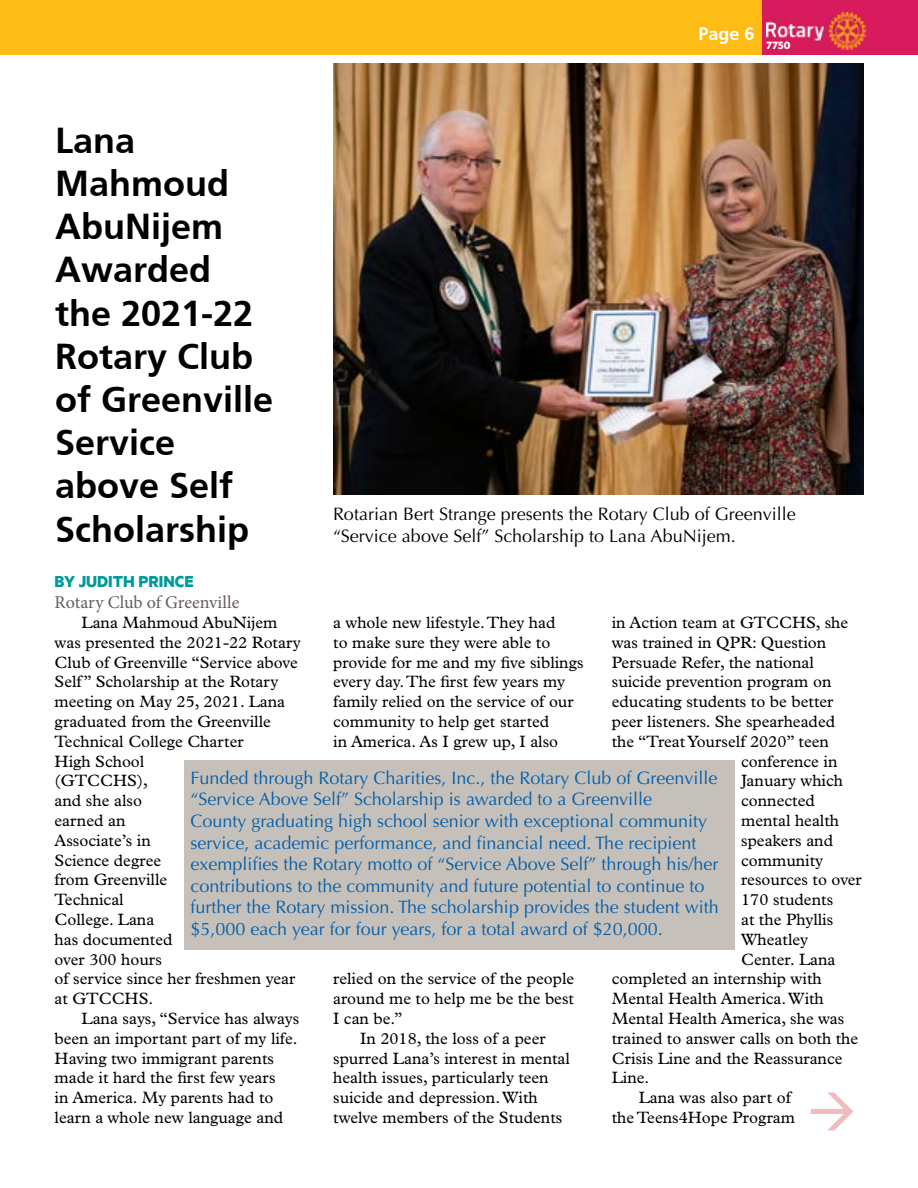
<style>
.page{position:relative;width:918px;height:1188px;background:#fff}
.page>*{position:absolute;margin:0;border:0;box-sizing:border-box;transform-origin:0 0}
.t1{font:700 36px/43.2px "Frutiger";color:#000}
.t2{font:18px/21.6px "Optima";color:#055eaa}
.t3{font:18px/21.6px "Optima";color:#000}
.t4{font:18px "Minion Pro";color:#675d58}
.t5{font:700 18px "Metric";color:#099}
.t6{font:700 18px "Frutiger";color:#fff}
.t7{font:16.5px/19.8px "Plantin MT Std";color:#000}
.t8{font:700 12px "Metric";color:#fff}
</style>
<div class="page">
<div style="left:761px;top:0;width:157px;height:55px;background:#d81b5d"></div>
<div style="left:0;top:0;width:761px;height:55px;background:#fdbd16"></div>
<img style="left:766px;top:13px;width:100px;height:37px">
<img style="left:333px;top:63px;width:531px;height:432px">
<div style="left:184px;top:761px;width:550px;height:189px;background:#c5c1ba"></div>
<h1 class="t1" style="left:55px;top:118px;width:220px">Lana<br>Mahmoud<br>AbuNijem<br>Awarded the 2021-22<br>Rotary Club of Greenville<br>Service above Self<br>Scholarship</h1>
<p class="t6" style="left:699px;top:23px;width:58px">Page 6</p>
<p class="t8" style="left:766px;top:38px;width:25px">7750</p>
<p class="t3" style="left:333px;top:503px;width:464px">Rotarian Bert Strange presents the Rotary Club of Greenville “Service above Self” Scholarship to Lana AbuNijem.</p>
<p class="t5" style="left:55px;top:570px;width:141px">BY JUDITH PRINCE</p>
<p class="t4" style="left:55px;top:590px;width:186px">Rotary Club of Greenville</p>
<p class="t7" style="left:55px;top:613px;width:248px;text-indent:27px">Lana Mahmoud AbuNijem was presented the 2021-22 Rotary<br>Club of Greenville “Service above<br>Self” Scholarship at the Rotary meeting on May 25, 2021. Lana graduated from the Greenville<br>Technical College Charter<br>High School<br>(GTCCHS),<br>and she also<br>earned an<br>Associate’s in<br>Science degree<br>from Greenville<br>Technical<br>College. Lana<br>has documented<br>over 300 hours<br>of service since her freshmen year at GTCCHS.</p>
<p class="t7" style="left:55px;top:1009px;width:246px;text-indent:27px">Lana says, “Service has always been an important part of my life.<br>Having two immigrant parents made it hard the first few years<br>in America. My parents had to learn a whole new language and</p>
<p class="t7" style="left:333px;top:613px;width:252px">a whole new lifestyle. They had<br>to make sure they were able to provide for me and my five siblings every day. The first few years my family relied on the service of our community to help get started<br>in America. As I grew up, I also</p>
<p class="t7" style="left:612px;top:613px;width:238px">in Action team at GTCCHS, she</p>
<p class="t7" style="left:612px;top:632px;width:216px">was trained in QPR: Question</p>
<p class="t7" style="left:612px;top:652px;width:204px">Persuade Refer, the national</p>
<p class="t7" style="left:612px;top:672px;width:221px">suicide prevention program on</p>
<p class="t7" style="left:612px;top:692px;width:223px">educating students to be better</p>
<p class="t7" style="left:612px;top:712px;width:225px">peer listeners. She spearheaded</p>
<p class="t7" style="left:612px;top:731px;width:219px">the “Treat Yourself 2020” teen</p>
<p class="t7" style="left:741px;top:751px;width:98px">conference in</p>
<p class="t7" style="left:741px;top:771px;width:103px">January which</p>
<p class="t7" style="left:741px;top:791px;width:75px">connected</p>
<p class="t7" style="left:741px;top:811px;width:100px">mental health</p>
<p class="t7" style="left:741px;top:830px;width:94px">speakers and</p>
<p class="t7" style="left:741px;top:850px;width:84px">community</p>
<p class="t7" style="left:741px;top:870px;width:122px">resources to over</p>
<p class="t7" style="left:741px;top:890px;width:94px">170 students</p>
<p class="t7" style="left:741px;top:910px;width:94px">at the Phyllis</p>
<p class="t7" style="left:741px;top:929px;width:69px">Wheatley</p>
<p class="t7" style="left:741px;top:949px;width:96px">Center. Lana</p>
<p class="t7" style="left:612px;top:969px;width:211px">completed an internship with</p>
<p class="t7" style="left:612px;top:989px;width:214px">Mental Health America. With</p>
<p class="t7" style="left:612px;top:1009px;width:234px">Mental Health America, she was</p>
<p class="t7" style="left:612px;top:1028px;width:248px">trained to answer calls on both the</p>
<p class="t7" style="left:612px;top:1048px;width:232px">Crisis Line and the Reassurance</p>
<p class="t7" style="left:612px;top:1068px;width:39px">Line.</p>
<p class="t7" style="left:639px;top:1088px;width:154px">Lana was also part of</p>
<p class="t7" style="left:612px;top:1108px;width:185px">the Teens4Hope Program</p>
<p class="t2" style="left:190px;top:767px;width:530px">Funded through Rotary Charities, Inc., the Rotary Club of Greenville “Service Above Self” Scholarship is awarded to a Greenville<br>County graduating high school senior with exceptional community service, academic performance, and financial need. The recipient exemplifies the Rotary motto of “Service Above Self” through his/her contributions to the community and future potential to continue to further the Rotary mission. The scholarship provides the student with $5,000 each year for four years, for a total award of $20,000.</p>
<p class="t7" style="left:333px;top:969px;width:243px">relied on the service of the people</p>
<p class="t7" style="left:333px;top:989px;width:242px">around me to help me be the best</p>
<p class="t7" style="left:333px;top:1009px;width:71px">I can be.”</p>
<p class="t7" style="left:360px;top:1028px;width:187px">In 2018, the loss of a peer</p>
<p class="t7" style="left:333px;top:1048px;width:238px">spurred Lana’s interest in mental</p>
<p class="t7" style="left:333px;top:1068px;width:217px">health issues, particularly teen</p>
<p class="t7" style="left:333px;top:1088px;width:206px">suicide and depression. With</p>
<p class="t7" style="left:333px;top:1108px;width:231px">twelve members of the Students</p>
</div>
